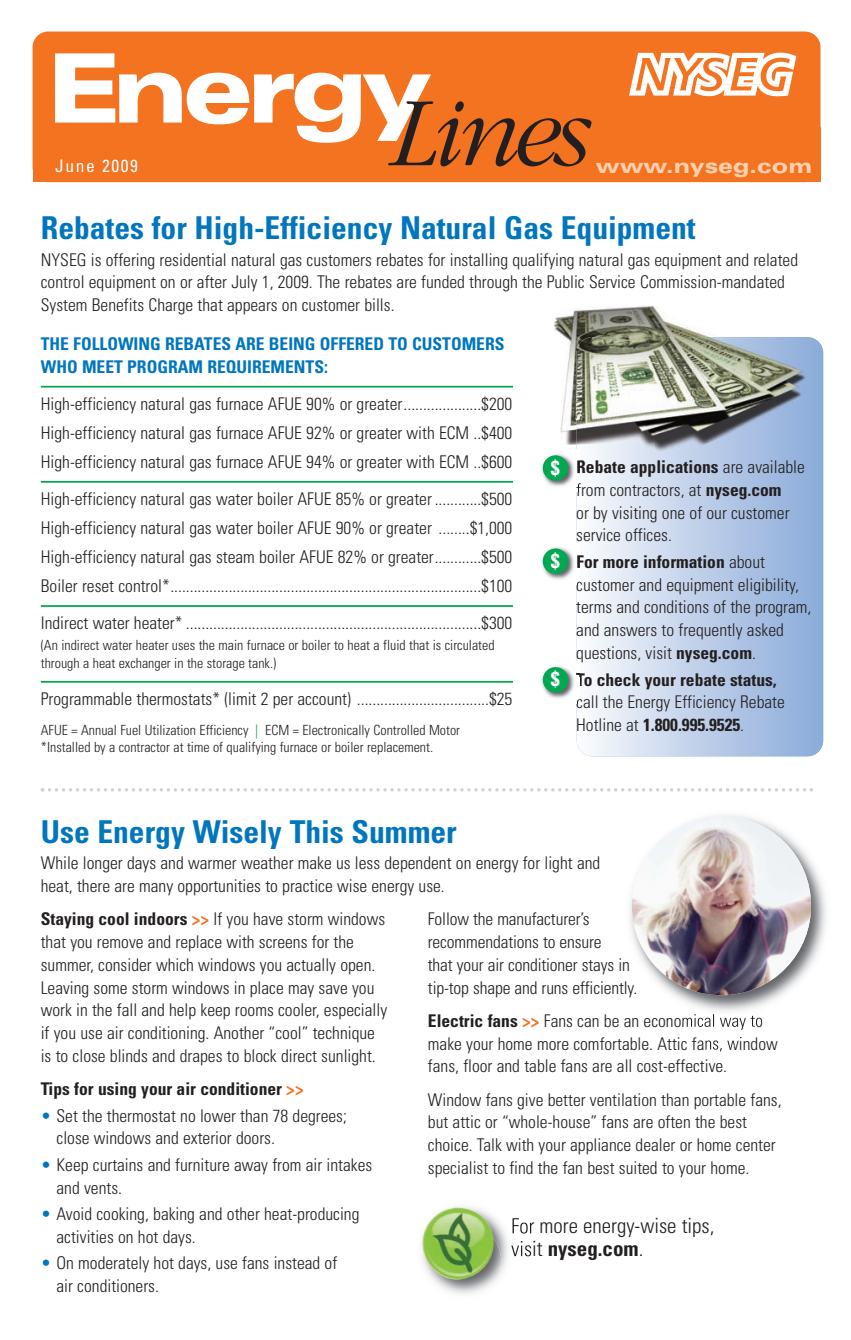
<style>
.page{position:relative;width:851px;height:1340px;background:#fff}
.page>*{position:absolute;margin:0;border:0;box-sizing:border-box;transform-origin:0 0}
.t1{font:italic 300 102.38px "Garamond";letter-spacing:-.055em;color:#231f20}
.t2{font:900 expanded 95.73px "Univers";letter-spacing:-.075em;color:#fff}
.t3{font:700 condensed 31.5px "Univers";color:#0076be}
.t4{font:300 condensed 21px/22.8px "Univers";color:#231f20}
.t5{font:700 condensed 20.3px "Univers";color:#fff}
.t6{font:900 expanded 20.12px "Univers";color:#fcd0af}
.t7{font:300 condensed 17.5px/22.8px "Univers";color:#231f20}
.t8{font:700 condensed 17.5px/22.8px "Univers";color:#0076be}
.t9{font:700 condensed 17.5px "Univers";color:#231f20}
.t10{font:condensed 17.5px "Univers";letter-spacing:.09em;color:#fff}
.t11{font:300 condensed 14px/17.5px "Univers";color:#231f20}
.s1{color:#00a851}
.s2{font-weight:700}
.s3{font-weight:700;color:#f47321}
.s4{color:#f47321}
.s5{color:#0076be}
</style>
<div class="page">
<div style="left:576px;top:337px;width:247px;height:419px;background:linear-gradient(to right,#fafbfd,#89a9d8);border-radius:16px"></div>
<div style="left:33px;top:32px;width:787px;height:150px;background:#f47321;border-radius:16px"></div>
<div style="left:33px;top:127px;width:787px;height:55px;background:#f47321"></div>
<svg style="left:629px;top:52px;width:167px;height:45px"></svg>
<hr style="left:41px;top:386px;width:472px;height:1px;background:#00a851">
<hr style="left:41px;top:481px;width:472px;height:1px;background:#00a851">
<hr style="left:41px;top:605px;width:472px;height:2px;background:#00a851">
<hr style="left:41px;top:681px;width:472px;height:1px;background:#00a851">
<img style="left:554px;top:306px;width:156px;height:139px">
<img style="left:576px;top:337px;width:231px;height:116px">
<svg style="left:41px;top:788px;width:539px;height:3px"></svg>
<img style="left:542px;top:450px;width:37px;height:36px">
<svg style="left:577px;top:460px;width:2px;height:15px"></svg>
<svg style="left:576px;top:483px;width:3px;height:9px"></svg>
<div style="left:542px;top:455px;width:26px;height:26px;background:#00a851;border-radius:50%"></div>
<img style="left:542px;top:543px;width:37px;height:42px">
<svg style="left:577px;top:555px;width:2px;height:13px"></svg>
<div style="left:542px;top:548px;width:26px;height:26px;background:#00a851;border-radius:50%"></div>
<img style="left:542px;top:661px;width:37px;height:42px">
<div style="left:542px;top:667px;width:26px;height:25px;background:#00a851;border-radius:50%"></div>
<img style="left:580px;top:788px;width:246px;height:264px">
<img style="left:712px;top:788px;width:51px;height:3px">
<img style="left:621px;top:805px;width:200px;height:201px">
<img style="left:494px;top:1218px;width:36px;height:56px">
<img style="left:433px;top:1223px;width:68px;height:71px">
<img style="left:512px;top:1218px;width:20px;height:16px">
<img style="left:511px;top:1240px;width:21px;height:16px">
<img style="left:421px;top:1207px;width:73px;height:73px">
<h2 class="t2" style="left:45px;top:53px;width:388px">Energy</h2>
<p class="t10" style="left:55px;top:160px;width:84px">June 2009</p>
<h1 class="t1" style="left:385px;top:70px;width:201px">Lines</h1>
<p class="t6" style="left:595px;top:158px;width:218px">www.nyseg.com</p>
<h3 class="t3" style="left:41px;top:216px;width:656px">Rebates for High-Efficiency Natural Gas Equipment</h3>
<p class="t7" style="left:41px;top:250px;width:758px">NYSEG is offering residential natural gas customers rebates for installing qualifying natural gas equipment and related control equipment on or after July 1, 2009. The rebates are funded through the Public Service Commission-mandated<br>System Benefits Charge that appears on customer bills.</p>
<p class="t8" style="left:41px;top:334px;width:465px">THE FOLLOWING REBATES ARE BEING OFFERED TO CUSTOMERS<br>WHO MEET PROGRAM REQUIREMENTS:</p>
<p class="t7" style="left:41px;top:390px;width:473px;line-height:29.1px;text-align:justify">High-efficiency natural gas furnace AFUE 90% or greater....................$200<br>High-efficiency natural gas furnace AFUE 92% or greater with ECM ..$400<br>High-efficiency natural gas furnace AFUE 94% or greater with ECM ..$600</p>
<p class="t7" style="left:41px;top:485px;width:473px;line-height:29.1px;text-align:justify">High-efficiency natural gas water boiler AFUE 85% or greater ............$500<br>High-efficiency natural gas water boiler AFUE 90% or greater ........$1,000<br>High-efficiency natural gas steam boiler AFUE 82% or greater............$500<br>Boiler reset control*................................................................................$100</p>
<p class="t7" style="left:41px;top:613px;width:473px">Indirect water heater* ............................................................................$300</p>
<p class="t11" style="left:41px;top:637px;width:455px">(An indirect water heater uses the main furnace or boiler to heat a fluid that is circulated through a heat exchanger in the storage tank.)</p>
<p class="t7" style="left:41px;top:688px;width:473px">Programmable thermostats* (limit 2 per account) ..................................$25</p>
<p class="t11" style="left:41px;top:722px;width:421px">AFUE = Annual Fuel Utilization Efficiency <span class="s1">|</span> ECM = Electronically Controlled Motor *Installed by a contractor at time of qualifying furnace or boiler replacement.</p>
<p class="t5" style="left:550px;top:460px;width:11px">$</p>
<p class="t7" style="left:576px;top:457px;width:230px"><span class="s2">Rebate applications</span> are available from contractors, at <span class="s2">nyseg.com<br></span>or by visiting one of our customer service offices.</p>
<p class="t7" style="left:576px;top:552px;width:237px"><span class="s2">For more information</span> about customer and equipment eligibility, terms and conditions of the program, and answers to frequently asked questions, visit <span class="s2">nyseg.com</span>.</p>
<p class="t9" style="left:576px;top:673px;width:202px">To check your rebate status,</p>
<p class="t7" style="left:576px;top:692px;width:210px">call the Energy Efficiency Rebate<br>Hotline at <span class="s2">1.800.995.9525</span>.</p>
<p class="t5" style="left:550px;top:553px;width:11px">$</p>
<p class="t5" style="left:550px;top:671px;width:11px">$</p>
<h3 class="t3" style="left:41px;top:819px;width:417px">Use Energy Wisely This Summer</h3>
<p class="t7" style="left:41px;top:853px;width:561px">While longer days and warmer weather make us less dependent on energy for light and heat, there are many opportunities to practice wise energy use.</p>
<p class="t7" style="left:41px;top:909px;width:348px"><span class="s2">Staying cool indoors</span> <span class="s3">&gt;&gt;</span> If you have storm windows that you remove and replace with screens for the summer, consider which windows you actually open.<br>Leaving some storm windows in place may save you work in the fall and help keep rooms cooler, especially if you use air conditioning. Another “cool” technique is to close blinds and drapes to block direct sunlight.</p>
<p class="t9" style="left:41px;top:1082px;width:264px">Tips for using your air conditioner <span class="s4">&gt;&gt;</span></p>
<p class="t7" style="left:57px;top:1105px;width:292px;text-indent:-16px"><span class="s5">•</span> Set the thermostat no lower than 78 degrees; close windows and exterior doors.</p>
<p class="t7" style="left:56px;top:1154px;width:317px;text-indent:-16px"><span class="s5">•</span> Keep curtains and furniture away from air intakes and vents.</p>
<p class="t7" style="left:56px;top:1204px;width:304px;text-indent:-16px"><span class="s5">•</span> Avoid cooking, baking and other heat-producing activities on hot days.</p>
<p class="t7" style="left:56px;top:1253px;width:282px;text-indent:-16px"><span class="s5">•</span> On moderately hot days, use fans instead of air conditioners.</p>
<p class="t7" style="left:428px;top:909px;width:211px">Follow the manufacturer’s recommendations to ensure<br>that your air conditioner stays in tip-top shape and runs efficiently.</p>
<p class="t7" style="left:428px;top:1010px;width:351px"><span class="s2">Electric fans</span> <span class="s3">&gt;&gt;</span> Fans can be an economical way to make your home more comfortable. Attic fans, window fans, floor and table fans are all cost-effective.</p>
<p class="t7" style="left:428px;top:1089px;width:355px">Window fans give better ventilation than portable fans, but attic or “whole-house” fans are often the best choice. Talk with your appliance dealer or home center specialist to find the fan best suited to your home.</p>
<p class="t4" style="left:511px;top:1216px;width:205px">For more energy-wise tips, visit <span class="s2">nyseg.com</span>.</p>
</div>
